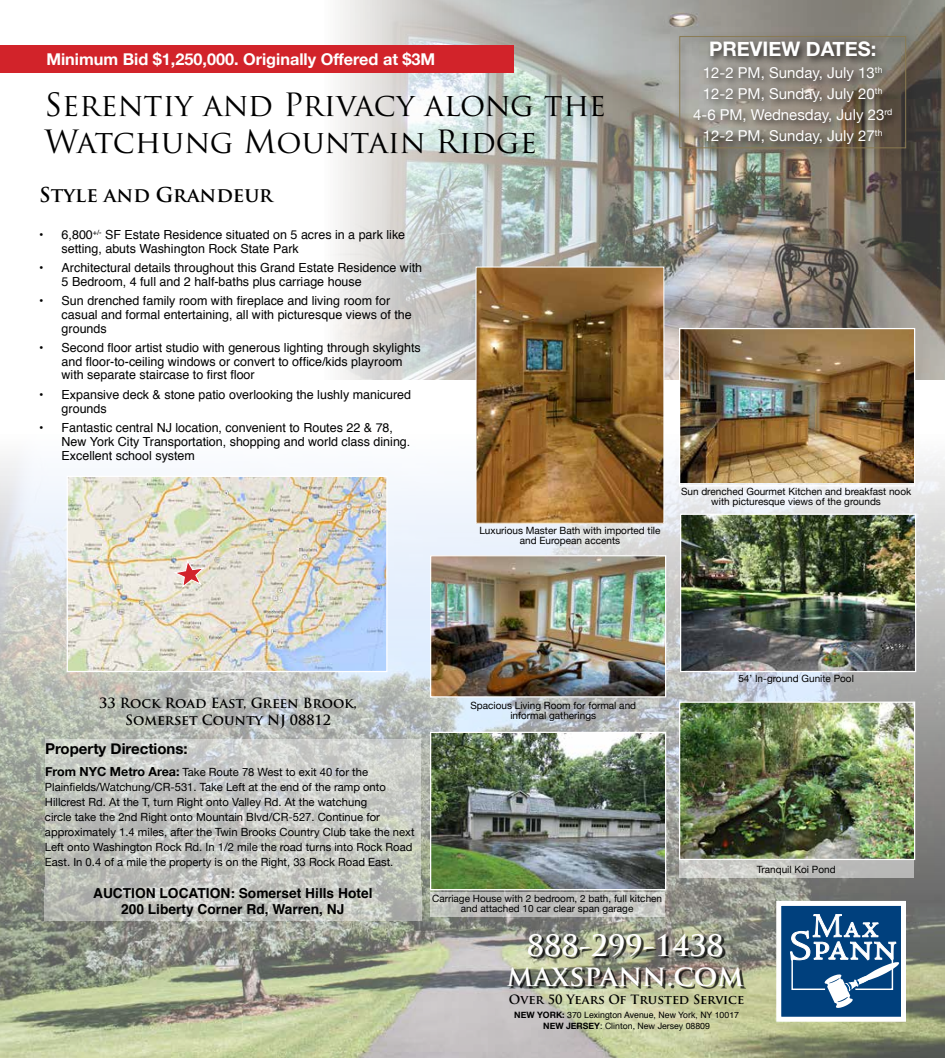
<style>
.page{position:relative;width:945px;height:1058px;background:#fff}
.page>*{position:absolute;margin:0;border:0;box-sizing:border-box;transform-origin:0 0}
.t1{font:31.25px/37.5px "Trajan Pro";color:#000}
.t2{font:700 28.75px/30px "Trajan Pro";color:#fff;text-align:center}
.t3{font:700 20px "Trajan Pro";color:#000}
.t4{font:700 20px "Helvetica Neue";color:#fff}
.t5{font:700 16.25px "Helvetica Neue";color:#fff}
.t6{font:15px/21.2px "Helvetica Neue";color:#fff;text-align:center}
.t7{font:700 15px "Helvetica Neue";color:#000}
.t8{font:700 13.75px/16.5px "Helvetica";color:#000;text-align:center}
.t9{font:700 13.75px/16.5px "Trajan Pro";color:#000;text-align:center}
.t10{font:12.5px/13.8px "Helvetica";color:#000}
.t11{font:700 12.5px "Trajan Pro";color:#000}
.t12{font:11.25px/15px "Helvetica Neue";color:#000}
.t13{font:10px/10px "Helvetica Neue";color:#000;text-align:center}
.t14{font:8.75px "Helvetica";color:#000}
.t15{font:8.75px "Helvetica Neue";color:#000}
.s1{font-weight:700;font-size:12.5px}
.s2{font-family:"Helvetica Neue";font-weight:700}
.s3{font-weight:700}
</style>
<div class="page">
<img style="left:0;top:458px;width:945px;height:600px">
<img style="left:325px;top:0;width:620px;height:379px">
<img style="left:681px;top:703px;width:232px;height:155px">
<div style="left:679px;top:701px;width:236px;height:159px;border:1px solid #fff"></div>
<img style="left:432px;top:733px;width:232px;height:155px">
<div style="left:430px;top:731px;width:236px;height:159px;border:1px solid #fff"></div>
<img style="left:432px;top:557px;width:232px;height:138px">
<div style="left:430px;top:555px;width:236px;height:142px;border:1px solid #fff"></div>
<img style="left:682px;top:515px;width:232px;height:155px">
<div style="left:680px;top:513px;width:236px;height:159px;border:1px solid #fff"></div>
<img style="left:681px;top:330px;width:232px;height:152px">
<div style="left:679px;top:328px;width:236px;height:158px;border:1px solid #fff"></div>
<div style="left:676px;top:33px;width:240px;height:125px;background:#000;opacity:.75"></div>
<div style="left:679px;top:36px;width:227px;height:112px;border:1px solid #897a51"></div>
<img style="left:478px;top:268px;width:184px;height:253px">
<div style="left:509px;top:935px;width:237px;height:53px;background:#000;opacity:.75"></div>
<div style="left:781px;top:903px;width:122px;height:115px;background:#00407d"></div>
<svg style="left:790px;top:914px;width:110px;height:94px"></svg>
<div style="left:776px;top:901px;width:130px;height:120px;border:5px solid #fff"></div>
<svg style="left:430px;top:892px;width:234px;height:25px;background:#bfc0bd"></svg>
<svg style="left:679px;top:858px;width:234px;height:19px;background:#c5c5c2"></svg>
<svg style="left:44px;top:887px;width:378px;height:33px;background:#bfc1bb"></svg>
<img style="left:69px;top:477px;width:317px;height:193px">
<div style="left:67px;top:475px;width:321px;height:197px;border:1px solid #fff"></div>
<svg style="left:45px;top:739px;width:376px;height:148px;background:#c7c9c5"></svg>
<div style="left:0;top:45px;width:514px;height:27px;background:#d2232a"></div>
<svg style="left:173px;top:560px;width:32px;height:28px"></svg>
<h3 class="t5" style="left:46px;top:49px;width:391px">Minimum Bid $1,250,000. Originally Offered at $3M</h3>
<h1 class="t1" style="left:44px;top:85px;width:563px">Serentiy and Privacy along the<br>Watchung Mountain Ridge</h1>
<h3 class="t3" style="left:39px;top:183px;width:235px">Style and Grandeur</h3>
<p class="t10" style="left:62px;top:228px;width:345px;text-indent:-23px">• 6,800<sup>+/-</sup> SF Estate Residence situated on 5 acres in a park like setting, abuts Washington Rock State Park</p>
<p class="t10" style="left:62px;top:261px;width:362px;text-indent:-22px">• Architectural details throughout this Grand Estate Residence with<br>5 Bedroom, 4 full and 2 half-baths plus carriage house</p>
<p class="t10" style="left:62px;top:294px;width:352px;text-indent:-22px">• Sun drenched family room with fireplace and living room for casual and formal entertaining, all with picturesque views of the grounds</p>
<p class="t10" style="left:62px;top:341px;width:361px;text-indent:-22px">• Second floor artist studio with generous lighting through skylights and floor-to-ceiling windows or convert to office/kids playroom with separate staircase to first floor</p>
<p class="t10" style="left:62px;top:388px;width:351px;text-indent:-22px">• Expansive deck &amp; stone patio overlooking the lushly manicured grounds</p>
<p class="t10" style="left:62px;top:421px;width:350px;text-indent:-22px">• Fantastic central NJ location, convenient to Routes 22 &amp; 78,<br>New York City Transportation, shopping and world class dining.<br>Excellent school system</p>
<p class="t13" style="left:479px;top:525px;width:183px">Luxurious Master Bath with imported tile and European accents</p>
<h3 class="t4" style="left:709px;top:37px;width:169px">PREVIEW DATES:</h3>
<p class="t6" style="left:693px;top:61px;width:201px">12-2 PM, Sunday, July 13<sup>th<br></sup>12-2 PM, Sunday, July 20<sup>th<br></sup>4-6 PM, Wednesday, July 23<sup>rd<br></sup>12-2 PM, Sunday, July 27<sup>th</sup></p>
<p class="t13" style="left:681px;top:486px;width:232px">Sun drenched Gourmet Kitchen and breakfast nook with picturesque views of the grounds</p>
<p class="t9" style="left:99px;top:695px;width:259px">33 Rock Road East, Green Brook,<br>Somerset County NJ 08812</p>
<p class="t7" style="left:45px;top:739px;width:144px">Property Directions:</p>
<p class="t12" style="left:45px;top:764px;width:371px"><span class="s1">From NYC Metro Area:</span> Take Route 78 West to exit 40 for the Plainfields/Watchung/CR-531. Take Left at the end of the ramp onto Hillcrest Rd. At the T, turn Right onto Valley Rd. At the watchung<br>circle take the 2nd Right onto Mountain Blvd/CR-527. Continue for approximately 1.4 miles, after the Twin Brooks Country Club take the next Left onto Washington Rock Rd. In 1/2 mile the road turns into Rock Road East. In 0.4 of a mile the property is on the Right, 33 Rock Road East.</p>
<p class="t8" style="left:93px;top:884px;width:281px">AUCTION LOCATION: Somerset Hills Hotel<br>200 Liberty Corner Rd, Warren, NJ</p>
<p class="t13" style="left:470px;top:700px;width:167px">Spacious Living Room for formal and informal gatherings</p>
<p class="t13" style="left:432px;top:893px;width:232px">Carriage House with 2 bedroom, 2 bath, full kitchen and attached 10 car clear span garage</p>
<p class="t13" style="left:738px;top:673px;width:117px">54’ In-ground Gunite Pool</p>
<p class="t13" style="left:757px;top:864px;width:80px">Tranquil Koi Pond</p>
<h2 class="t2" style="left:507px;top:931px;width:239px">888-299-1438 maxspann.com</h2>
<p class="t11" style="left:509px;top:991px;width:237px">Over 50 Years Of Trusted Service</p>
<p class="t14" style="left:514px;top:1008px;width:226px"><span class="s2">NEW YORK:</span> 370 Lexington Avenue, New York, NY 10017</p>
<p class="t15" style="left:543px;top:1020px;width:168px"><span class="s3">NEW JERSEY</span>: Clinton, New Jersey 08809</p>
</div>
